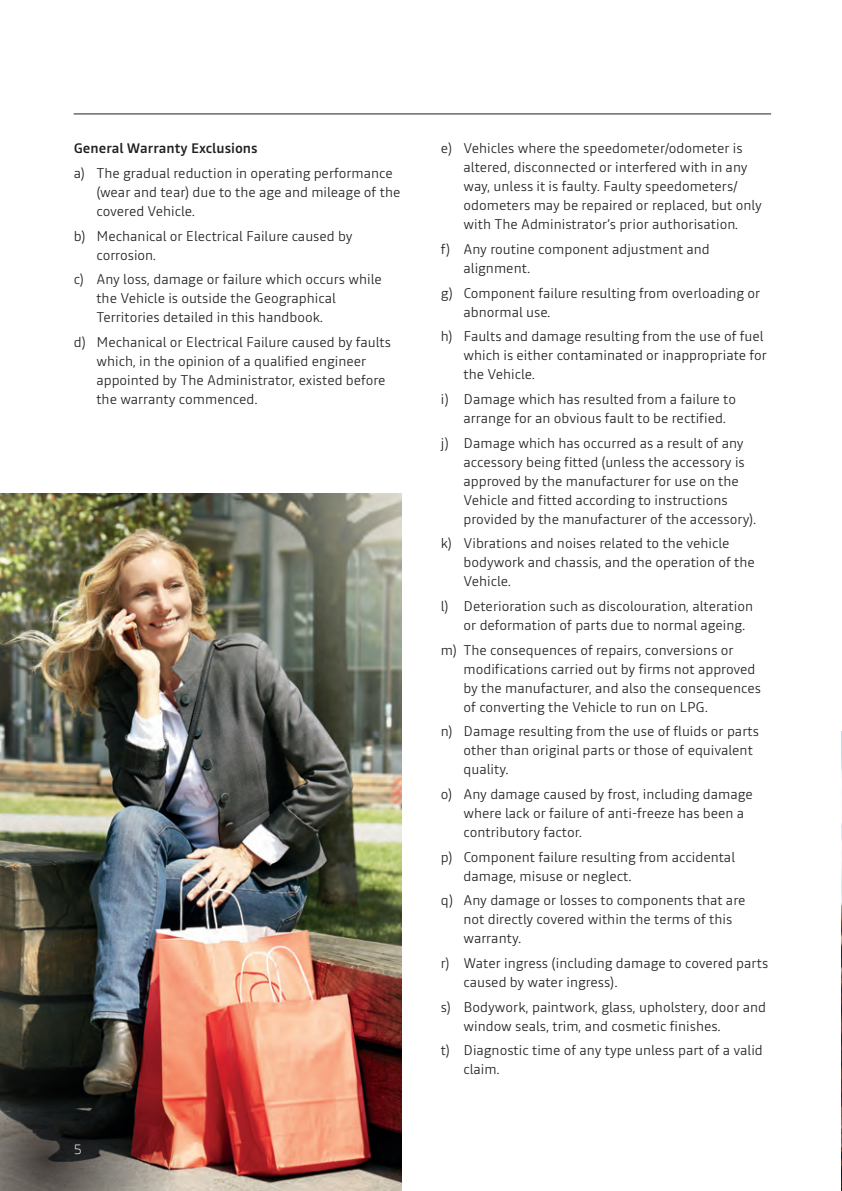
<style>
.page{position:relative;width:842px;height:1191px;background:#fff}
.page>*{position:absolute;margin:0;border:0;box-sizing:border-box;transform-origin:0 0}
.t1{font:300 14px/19px "Read";color:#231f20}
.t2{font:500 14px "Read";color:#231f20}
.t3{font:300 14px "Renault Life";color:#fff}
</style>
<div class="page">
<img style="left:0;top:493px;width:401px;height:698px">
<img style="left:841px;top:731px;width:1px;height:458px">
<hr style="left:74px;top:113px;width:697px;height:1px;background:#231f20">
<svg style="left:0;top:1025px;width:180px;height:166px;background:#543e37"></svg>
<p class="t2" style="left:74px;top:138px;width:185px">General Warranty Exclusions</p>
<p class="t1" style="left:96px;top:163px;width:306px;text-indent:-23px">a) The gradual reduction in operating performance (wear and tear) due to the age and mileage of the covered Vehicle.</p>
<p class="t1" style="left:96px;top:226px;width:258px;text-indent:-23px">b) Mechanical or Electrical Failure caused by corrosion.</p>
<p class="t1" style="left:96px;top:270px;width:287px;text-indent:-23px">c) Any loss, damage or failure which occurs while the Vehicle is outside the Geographical<br>Territories detailed in this handbook.</p>
<p class="t1" style="left:96px;top:332px;width:296px;text-indent:-23px">d) Mechanical or Electrical Failure caused by faults which, in the opinion of a qualified engineer appointed by The Administrator, existed before the warranty commenced.</p>
<p class="t3" style="left:74px;top:1139px;width:10px">5</p>
<p class="t1" style="left:463px;top:139px;width:300px;text-indent:-23px">e) Vehicles where the speedometer/odometer is altered, disconnected or interfered with in any way, unless it is faulty. Faulty speedometers/ odometers may be repaired or replaced, but only with The Administrator’s prior authorisation.</p>
<p class="t1" style="left:463px;top:239px;width:248px;text-indent:-23px">f) Any routine component adjustment and alignment.</p>
<p class="t1" style="left:463px;top:283px;width:298px;text-indent:-23px">g) Component failure resulting from overloading or abnormal use.</p>
<p class="t1" style="left:463px;top:327px;width:305px;text-indent:-23px">h) Faults and damage resulting from the use of fuel which is either contaminated or inappropriate for the Vehicle.</p>
<p class="t1" style="left:463px;top:389px;width:274px;text-indent:-23px">i) Damage which has resulted from a failure to arrange for an obvious fault to be rectified.</p>
<p class="t1" style="left:463px;top:433px;width:294px;text-indent:-23px">j) Damage which has occurred as a result of any accessory being fitted (unless the accessory is approved by the manufacturer for use on the Vehicle and fitted according to instructions provided by the manufacturer of the accessory).</p>
<p class="t1" style="left:463px;top:534px;width:293px;text-indent:-23px">k) Vibrations and noises related to the vehicle bodywork and chassis, and the operation of the<br>Vehicle.</p>
<p class="t1" style="left:463px;top:596px;width:291px;text-indent:-23px">l) Deterioration such as discolouration, alteration or deformation of parts due to normal ageing.</p>
<p class="t1" style="left:463px;top:640px;width:299px;text-indent:-23px">m) The consequences of repairs, conversions or modifications carried out by firms not approved by the manufacturer, and also the consequences of converting the Vehicle to run on LPG.</p>
<p class="t1" style="left:463px;top:722px;width:297px;text-indent:-23px">n) Damage resulting from the use of fluids or parts other than original parts or those of equivalent quality.</p>
<p class="t1" style="left:463px;top:784px;width:291px;text-indent:-23px">o) Any damage caused by frost, including damage where lack or failure of anti-freeze has been a contributory factor.</p>
<p class="t1" style="left:463px;top:847px;width:273px;text-indent:-23px">p) Component failure resulting from accidental damage, misuse or neglect.</p>
<p class="t1" style="left:463px;top:891px;width:283px;text-indent:-23px">q) Any damage or losses to components that are not directly covered within the terms of this warranty.</p>
<p class="t1" style="left:463px;top:953px;width:306px;text-indent:-23px">r) Water ingress (including damage to covered parts caused by water ingress).</p>
<p class="t1" style="left:463px;top:997px;width:304px;text-indent:-23px">s) Bodywork, paintwork, glass, upholstery, door and window seals, trim, and cosmetic finishes.</p>
<p class="t1" style="left:463px;top:1041px;width:301px;text-indent:-23px">t) Diagnostic time of any type unless part of a valid claim.</p>
</div>
